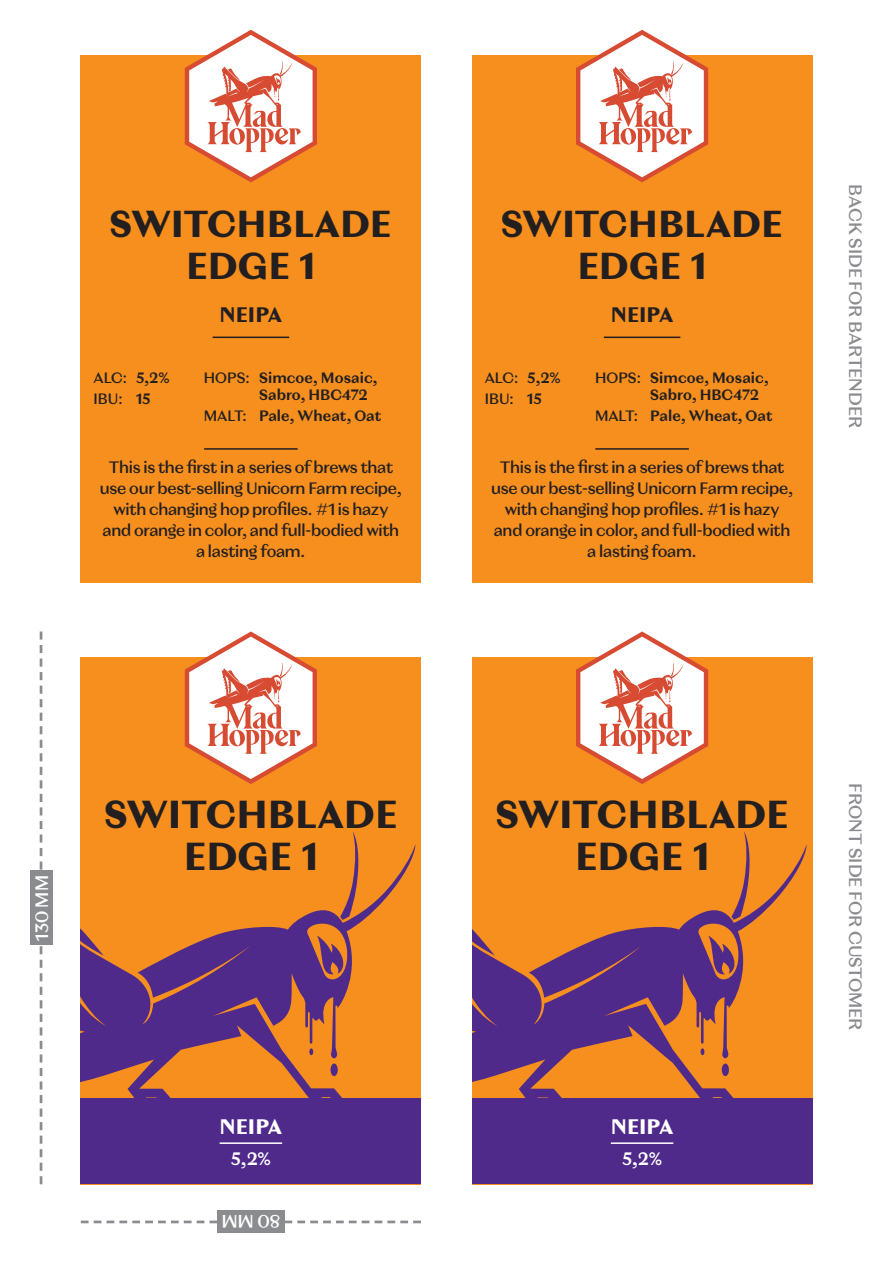
<style>
.page{position:relative;width:893px;height:1263px;background:#fff}
.page>*{position:absolute;margin:0;border:0;box-sizing:border-box;transform-origin:0 0}
.Beer_Name_Back_Side{font:700 39px/42px "Magnat Text";color:#231f20;text-align:center}
.Beer_Name_Back_Side-2{font:700 37.5px/42px "Magnat Text";color:#231f20;text-align:center}
.Beer_Style{font:700 21px "Magnat Text";letter-spacing:.005em;color:#fff}
.Beer_Style_Back_Side{font:700 21px "Magnat Text";letter-spacing:.005em;color:#231f20}
.t1{font:500 18px "Magnat Text";color:#8a8c8f}
.t2{font:500 18px "Magnat Text";color:#fff}
.ALC{font:600 18px "Magnat Text";color:#fff}
.Description{font:500 16.5px/21px "Magnat Text";letter-spacing:-.015em;color:#231f20;text-align:center}
.t3{font:600 15px/17.2px "Magnat Text";letter-spacing:.005em;color:#231f20}
.t4{font:500 15px "Magnat Text";color:#231f20}
.s1{font-weight:600}
.s2{font-weight:500}
</style>
<div class="page">
<div style="left:217px;top:1211px;width:67px;height:22px;background:#8a8c8f"></div>
<svg style="left:284px;top:1220px;width:137px;height:3px"></svg>
<svg style="left:81px;top:1220px;width:136px;height:3px"></svg>
<div style="left:30px;top:871px;width:22px;height:74px;background:#8a8c8f"></div>
<svg style="left:40px;top:946px;width:2px;height:238px"></svg>
<svg style="left:40px;top:631px;width:2px;height:239px"></svg>
<div style="left:81px;top:55px;width:340px;height:528px;background:#f68f1e"></div>
<div style="left:472px;top:55px;width:340px;height:528px;background:#f68f1e"></div>
<div style="left:81px;top:657px;width:340px;height:527px;background:#f68f1e"></div>
<div style="left:472px;top:657px;width:340px;height:527px;background:#f68f1e"></div>
<div style="left:81px;top:1098px;width:340px;height:86px;background:#4f2a8a"></div>
<div style="left:472px;top:1098px;width:340px;height:86px;background:#4f2a8a"></div>
<svg style="left:353px;top:832px;width:4px;height:12px"></svg>
<svg style="left:81px;top:844px;width:334px;height:254px"></svg>
<svg style="left:744px;top:832px;width:4px;height:12px"></svg>
<svg style="left:472px;top:844px;width:335px;height:254px"></svg>
<svg style="left:185px;top:30px;width:132px;height:152px"></svg>
<svg style="left:576px;top:30px;width:132px;height:152px"></svg>
<svg style="left:185px;top:631px;width:132px;height:153px"></svg>
<svg style="left:576px;top:631px;width:132px;height:153px"></svg>
<hr style="left:220px;top:1142px;width:62px;height:2px;background:#fff">
<hr style="left:611px;top:1142px;width:62px;height:2px;background:#fff">
<hr style="left:204px;top:448px;width:94px;height:2px;background:#231f20">
<hr style="left:595px;top:448px;width:94px;height:2px;background:#231f20">
<hr style="left:213px;top:337px;width:76px;height:1px;background:#231f20">
<hr style="left:604px;top:337px;width:76px;height:1px;background:#231f20">
<p class="Beer_Name_Back_Side-2" style="left:109px;top:203px;width:284px">SWITCHBLADE<br>EDGE 1</p>
<p class="Beer_Name_Back_Side-2" style="left:501px;top:203px;width:284px">SWITCHBLADE<br>EDGE 1</p>
<p class="t4" style="left:94px;top:368px;width:78px">ALC: <span class="s1">5,2%</span></p>
<p class="t4" style="left:94px;top:389px;width:58px">IBU: <span class="s1">15</span></p>
<p class="Beer_Style_Back_Side" style="left:219px;top:301px;width:64px">NEIPA</p>
<p class="Beer_Style_Back_Side" style="left:611px;top:301px;width:64px">NEIPA</p>
<p class="t3" style="left:259px;top:369px;width:120px;text-indent:-55px"><span class="s2">HOPS:</span> Simcoe, Mosaic,<br>Sabro, HBC472</p>
<p class="t3" style="left:204px;top:407px;width:179px"><span class="s2">MALT:</span> Pale, Wheat, Oat</p>
<p class="t4" style="left:485px;top:368px;width:78px">ALC: <span class="s1">5,2%</span></p>
<p class="t4" style="left:485px;top:389px;width:58px">IBU: <span class="s1">15</span></p>
<p class="t3" style="left:650px;top:369px;width:120px;text-indent:-55px"><span class="s2">HOPS:</span> Simcoe, Mosaic,<br>Sabro, HBC472</p>
<p class="t3" style="left:595px;top:407px;width:179px"><span class="s2">MALT:</span> Pale, Wheat, Oat</p>
<p class="Description" style="left:100px;top:457px;width:304px">This is the first in a series of brews that use our best-selling Unicorn Farm recipe, with changing hop profiles. #1 is hazy and orange in color, and full-bodied with a lasting foam.</p>
<p class="Description" style="left:491px;top:457px;width:304px">This is the first in a series of brews that use our best-selling Unicorn Farm recipe, with changing hop profiles. #1 is hazy and orange in color, and full-bodied with a lasting foam.</p>
<p class="t1" style="left:867px;top:184px;width:245px;rotate:90deg">BACK SIDE FOR BARTENDER</p>
<p class="t2" style="left:30px;top:941px;width:67px;rotate:-90deg">130 MM</p>
<p class="Beer_Name_Back_Side" style="left:104px;top:793px;width:295px">SWITCHBLADE<br>EDGE 1</p>
<p class="Beer_Name_Back_Side" style="left:495px;top:793px;width:295px">SWITCHBLADE<br>EDGE 1</p>
<p class="Beer_Style" style="left:219px;top:1113px;width:64px">NEIPA</p>
<p class="ALC" style="left:231px;top:1147px;width:42px">5,2%</p>
<p class="t2" style="left:280px;top:1233px;width:60px;rotate:-180deg">80 MM</p>
<p class="Beer_Style" style="left:611px;top:1113px;width:64px">NEIPA</p>
<p class="ALC" style="left:622px;top:1147px;width:42px">5,2%</p>
<p class="t1" style="left:867px;top:783px;width:249px;rotate:90deg">FRONT SIDE FOR CUSTOMER</p>
</div>
